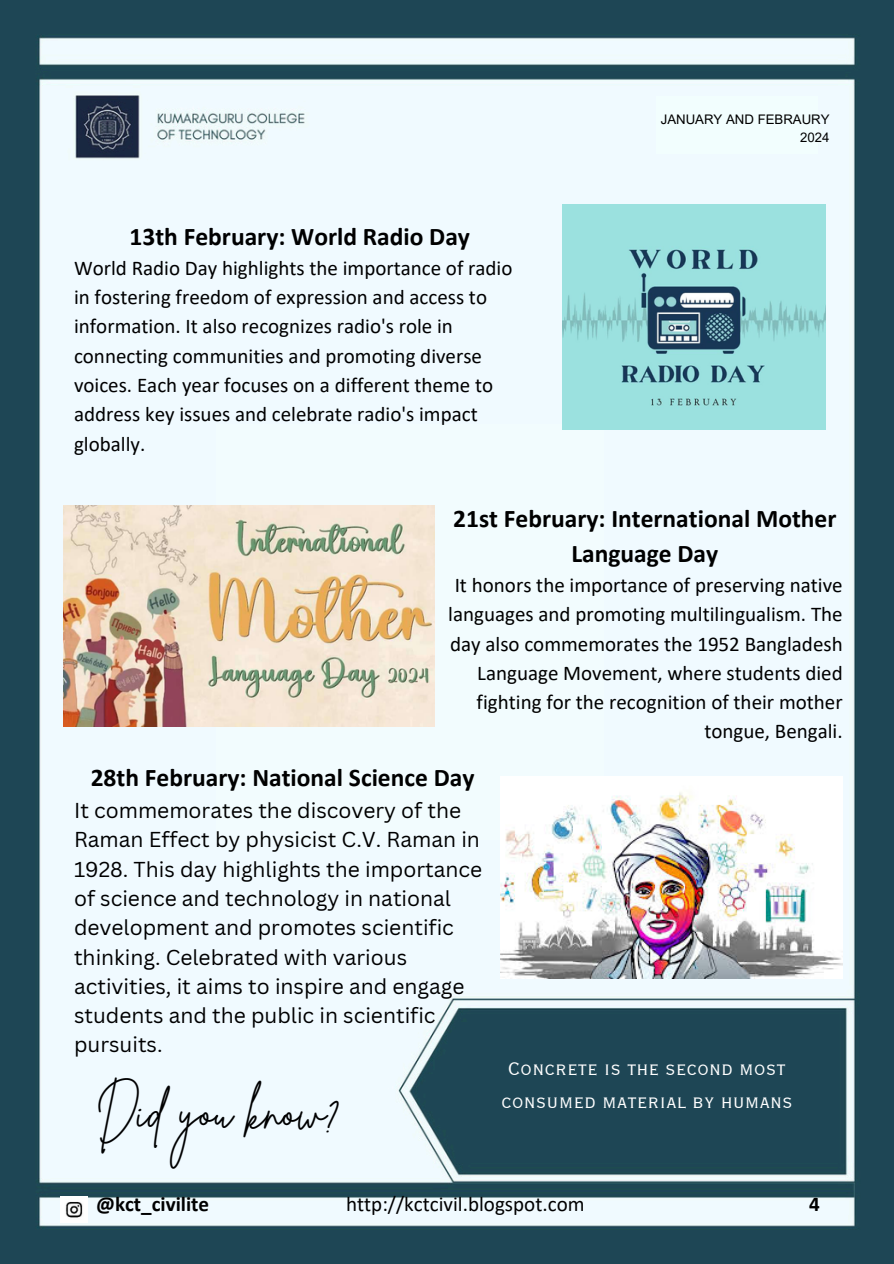
<style>
.page{position:relative;width:894px;height:1264px;background:#fff}
.page>*{position:absolute;margin:0;border:0;box-sizing:border-box;transform-origin:0 0}
.t1{font:48px "Brittany Signature";color:#000}
.t2{font:700 25.5px/34.8px "Calibri";color:#000;text-align:center}
.t3{font:24px/32.7px "Copperplate Gothic LT Pro 29 BC";color:#fff}
.t4{font:21px/29.2px "Calibri";color:#000}
.t5{font:21px/29.2px "Canva Sans";color:#000}
.t6{font:700 21px "Calibri";color:#000}
.t7{font:13.2px "Arial MT Pro";color:#000}
</style>
<div class="page">
<img style="left:0;top:0;width:893px;height:1263px">
<div style="left:215px;top:424px;width:388px;height:415px;background:#f2fcfe"></div>
<img style="left:60px;top:1196px;width:27px;height:26px">
<div style="left:655px;top:97px;width:162px;height:57px;background:#f2fefe"></div>
<img style="left:562px;top:205px;width:262px;height:225px">
<img style="left:500px;top:776px;width:342px;height:202px">
<img style="left:63px;top:505px;width:371px;height:221px">
<h1 class="t2" style="left:129px;top:221px;width:342px">13th February: World Radio Day</h1>
<h1 class="t4" style="left:74px;top:255px;width:440px">World Radio Day highlights the importance of radio in fostering freedom of expression and access to information. It also recognizes radio's role in connecting communities and promoting diverse voices. Each year focuses on a different theme to address key issues and celebrate radio's impact globally.</h1>
<p class="t7" style="left:660px;top:115px;width:170px">JANUARY AND FEBRAURY</p>
<p class="t7" style="left:800px;top:132px;width:31px">2024</p>
<p class="t2" style="left:453px;top:503px;width:384px">21st February: International Mother<br>Language Day</p>
<p class="t4" style="left:448px;top:572px;width:396px;text-align:right">It honors the importance of preserving native languages and promoting multilingualism. The day also commemorates the 1952 Bangladesh Language Movement, where students died fighting for the recognition of their mother tongue, Bengali.</p>
<h3 class="t2" style="left:91px;top:761px;width:385px">28th February: National Science Day</h3>
<h3 class="t5" style="left:74px;top:795px;width:409px">It commemorates the discovery of the Raman Effect by physicist C.V. Raman in 1928. This day highlights the importance of science and technology in national development and promotes scientific thinking. Celebrated with various activities, it aims to inspire and engage students and the public in scientific pursuits.</h3>
<h4 class="t1" style="left:96px;top:1079px;width:246px">Did you know?</h4>
<p class="t3" style="left:501px;top:1053px;width:293px">Concrete is the second most consumed material by humans</p>
<h4 class="t6" style="left:96px;top:1195px;width:114px">@kct_civilite</h4>
<p class="t4" style="left:346px;top:1191px;width:240px">http://kctcivil.blogspot.com</p>
<h2 class="t6" style="left:809px;top:1195px;width:12px">4</h2>
</div>
